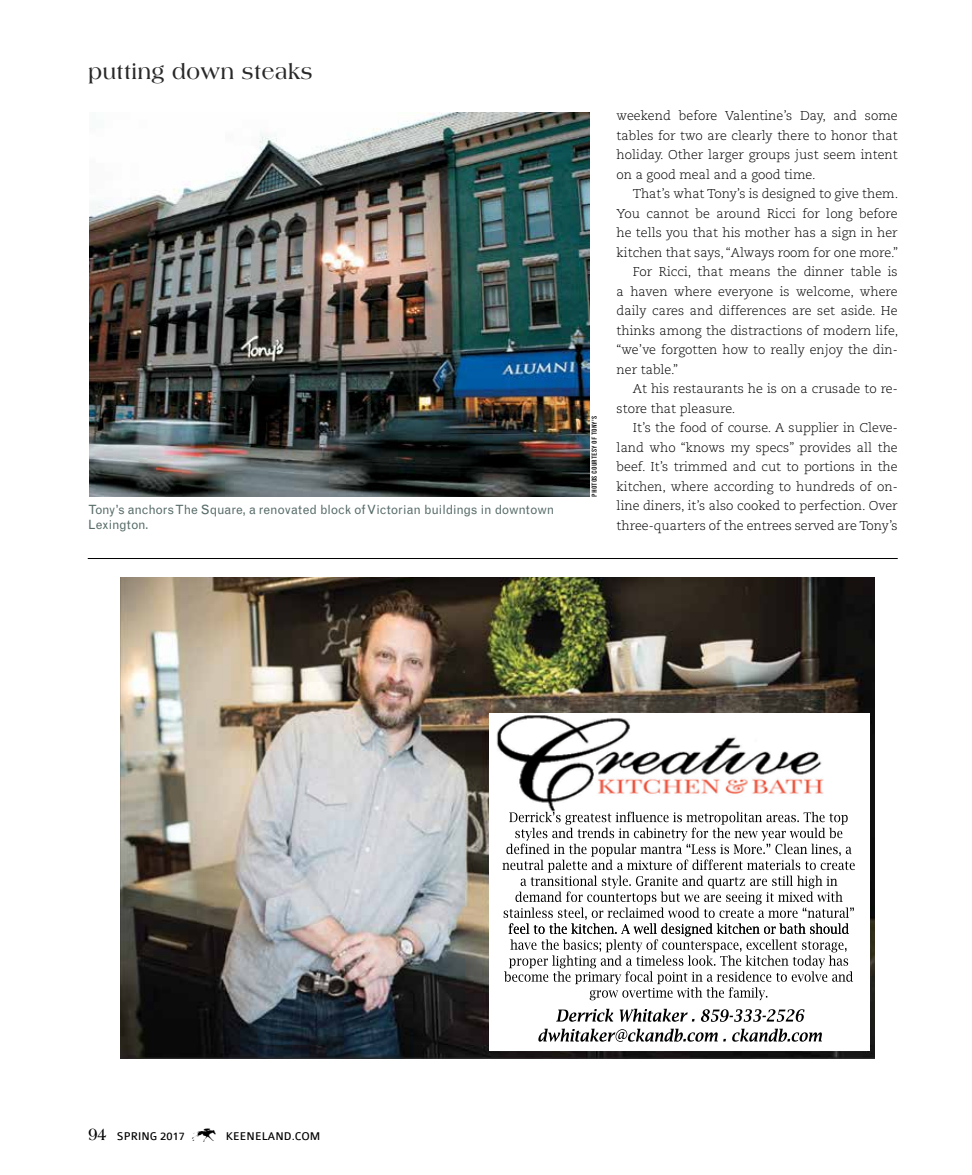
<style>
.page{position:relative;width:972px;height:1175px;background:#fff}
.page>*{position:absolute;margin:0;border:0;box-sizing:border-box;transform-origin:0 0}
.t1{font:27px "Keen DB";color:#000}
.t2{font:700 22.35px "Americana Std";letter-spacing:.03em;color:#292829;scale:.91 1}
.t3{font:300 12.75px/19.5px "Caecilia LT Std";color:#000;text-align:justify}
.t4{font:12.75px/15.3px "Grotesque MT Std";letter-spacing:-.01em;color:#576c69}
.t5{font:12px "Colaborate";color:#000}
.t6{font:condensed 6.75px "Grotesque MT Std";letter-spacing:.01em;color:#000;scale:1.11 1}
.s1{font-family:"Americana Std";font-weight:700;font-size:18.15px}
</style>
<div class="page">
<hr style="left:88px;top:558px;width:810px;height:1px;background:#000">
<img style="left:120px;top:577px;width:754px;height:481px">
<img style="left:490px;top:713px;width:379px;height:337px">
<svg style="left:537px;top:1007px;width:286px;height:35px"></svg>
<svg style="left:503px;top:922px;width:351px;height:79px"></svg>
<img style="left:89px;top:113px;width:500px;height:383px">
<h2 class="t2" style="left:89px;top:59px;width:248px">putting down steaks</h2>
<p class="t4" style="left:88px;top:502px;width:468px">Tony’s anchors The Square, a renovated block of Victorian buildings in downtown<br>Lexington.</p>
<p class="t6" style="left:590px;top:496px;width:74px;rotate:-90deg">PHOTOS COURTESY OF TONY’S</p>
<p class="t3" style="left:617px;top:106px;width:283px">weekend before Valentine’s Day, and some tables for two are clearly there to honor that holiday. Other larger groups just seem intent on a good meal and a good time.</p>
<p class="t3" style="left:633px;top:184px;width:267px">That’s what Tony’s is designed to give them.</p>
<p class="t3" style="left:617px;top:204px;width:283px">You cannot be around Ricci for long before</p>
<p class="t3" style="left:617px;top:223px;width:283px">he tells you that his mother has a sign in her</p>
<p class="t3" style="left:617px;top:243px;width:283px">kitchen that says, “Always room for one more.”</p>
<p class="t3" style="left:633px;top:262px;width:266px">For Ricci, that means the dinner table is</p>
<p class="t3" style="left:617px;top:282px;width:283px">a haven where everyone is welcome, where</p>
<p class="t3" style="left:617px;top:301px;width:283px">daily cares and differences are set aside. He</p>
<p class="t3" style="left:617px;top:321px;width:283px">thinks among the distractions of modern life,</p>
<p class="t3" style="left:617px;top:340px;width:283px">“we’ve forgotten how to really enjoy the din-</p>
<p class="t3" style="left:617px;top:360px;width:63px">ner table.”</p>
<p class="t3" style="left:633px;top:379px;width:266px">At his restaurants he is on a crusade to re-</p>
<p class="t3" style="left:617px;top:399px;width:120px">store that pleasure.</p>
<p class="t3" style="left:633px;top:418px;width:266px">It’s the food of course. A supplier in Cleve-</p>
<p class="t3" style="left:617px;top:438px;width:283px">land who “knows my specs” provides all the</p>
<p class="t3" style="left:617px;top:457px;width:283px">beef. It’s trimmed and cut to portions in the</p>
<p class="t3" style="left:617px;top:477px;width:283px">kitchen, where according to hundreds of on-</p>
<p class="t3" style="left:617px;top:496px;width:283px">line diners, it’s also cooked to perfection. Over</p>
<p class="t3" style="left:617px;top:516px;width:283px">three-quarters of the entrees served are Tony’s</p>
<p class="t5" style="left:89px;top:1130px;width:98px"><span class="s1">94</span> SPRING 2017</p>
<h1 class="t1" style="left:192px;top:1121px;width:28px">K</h1>
<p class="t5" style="left:226px;top:1130px;width:96px">KEENELAND.COM</p>
</div>
